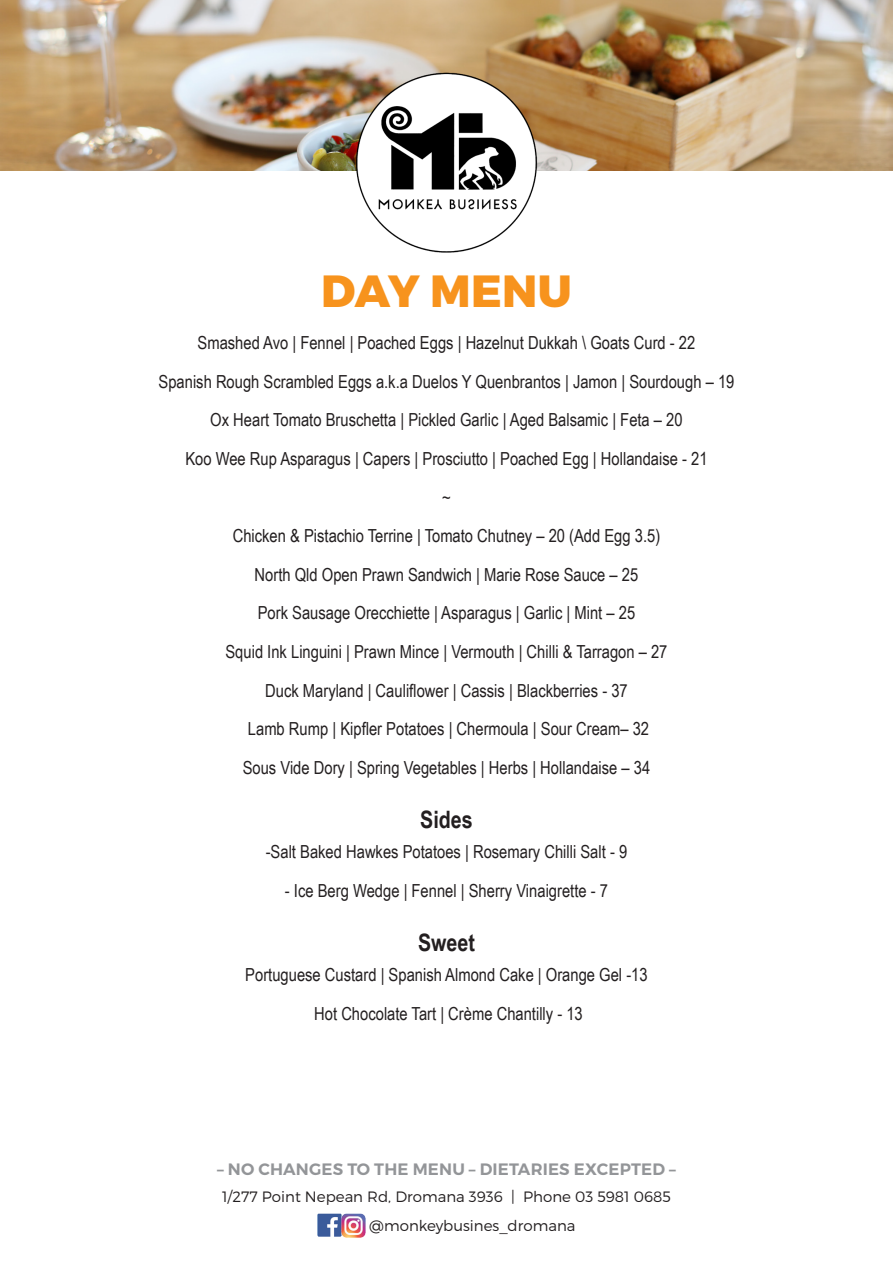
<style>
.page{position:relative;width:893px;height:1263px;background:#fff}
.page>*{position:absolute;margin:0;border:0;box-sizing:border-box;transform-origin:0 0}
.t1{font:800 45px "Montserrat";letter-spacing:.01em;color:#f7931d}
.t2{font:700 24px "Arial Narrow";color:#231f20}
.t3{font:18px/38.5px "Arial Narrow";color:#231f20;text-align:center}
.t4{font:600 16.5px "Montserrat";letter-spacing:.01em;color:#939598}
.t5{font:300 15px/29.7px "Montserrat";color:#231f20}
</style>
<div class="page">
<img style="left:0;top:0;width:893px;height:170px">
<img style="left:354px;top:70px;width:185px;height:183px">
<img style="left:317px;top:1213px;width:48px;height:24px">
<h1 class="t1" style="left:321px;top:263px;width:252px">DAY MENU</h1>
<p class="t3" style="left:159px;top:323px;width:577px">Smashed Avo | Fennel | Poached Eggs | Hazelnut Dukkah \ Goats Curd - 22<br>Spanish Rough Scrambled Eggs a.k.a Duelos Y Quenbrantos | Jamon | Sourdough – 19<br>Ox Heart Tomato Bruschetta | Pickled Garlic | Aged Balsamic | Feta – 20<br>Koo Wee Rup Asparagus | Capers | Prosciutto | Poached Egg | Hollandaise - 21<br>~<br>Chicken &amp; Pistachio Terrine | Tomato Chutney – 20 (Add Egg 3.5)<br>North Qld Open Prawn Sandwich | Marie Rose Sauce – 25<br>Pork Sausage Orecchiette | Asparagus | Garlic | Mint – 25<br>Squid Ink Linguini | Prawn Mince | Vermouth | Chilli &amp; Tarragon – 27<br>Duck Maryland | Cauliflower | Cassis | Blackberries - 37<br>Lamb Rump | Kipfler Potatoes | Chermoula | Sour Cream– 32<br>Sous Vide Dory | Spring Vegetables | Herbs | Hollandaise – 34</p>
<h2 class="t2" style="left:420px;top:801px;width:54px">Sides</h2>
<p class="t3" style="left:266px;top:832px;width:363px">-Salt Baked Hawkes Potatoes | Rosemary Chilli Salt - 9</p>
<p class="t3" style="left:285px;top:870px;width:325px">- Ice Berg Wedge | Fennel | Sherry Vinaigrette - 7</p>
<h2 class="t2" style="left:418px;top:924px;width:58px">Sweet</h2>
<p class="t3" style="left:245px;top:955px;width:404px">Portuguese Custard | Spanish Almond Cake | Orange Gel -13<br>Hot Chocolate Tart | Crème Chantilly - 13</p>
<p class="t4" style="left:217px;top:1159px;width:460px">– NO CHANGES TO THE MENU – DIETARIES EXCEPTED –</p>
<p class="t5" style="left:369px;top:1181px;width:303px;text-indent:-147px">1/277 Point Nepean Rd, Dromana 3936 | Phone 03 5981 0685 @monkeybusines_dromana</p>
</div>
